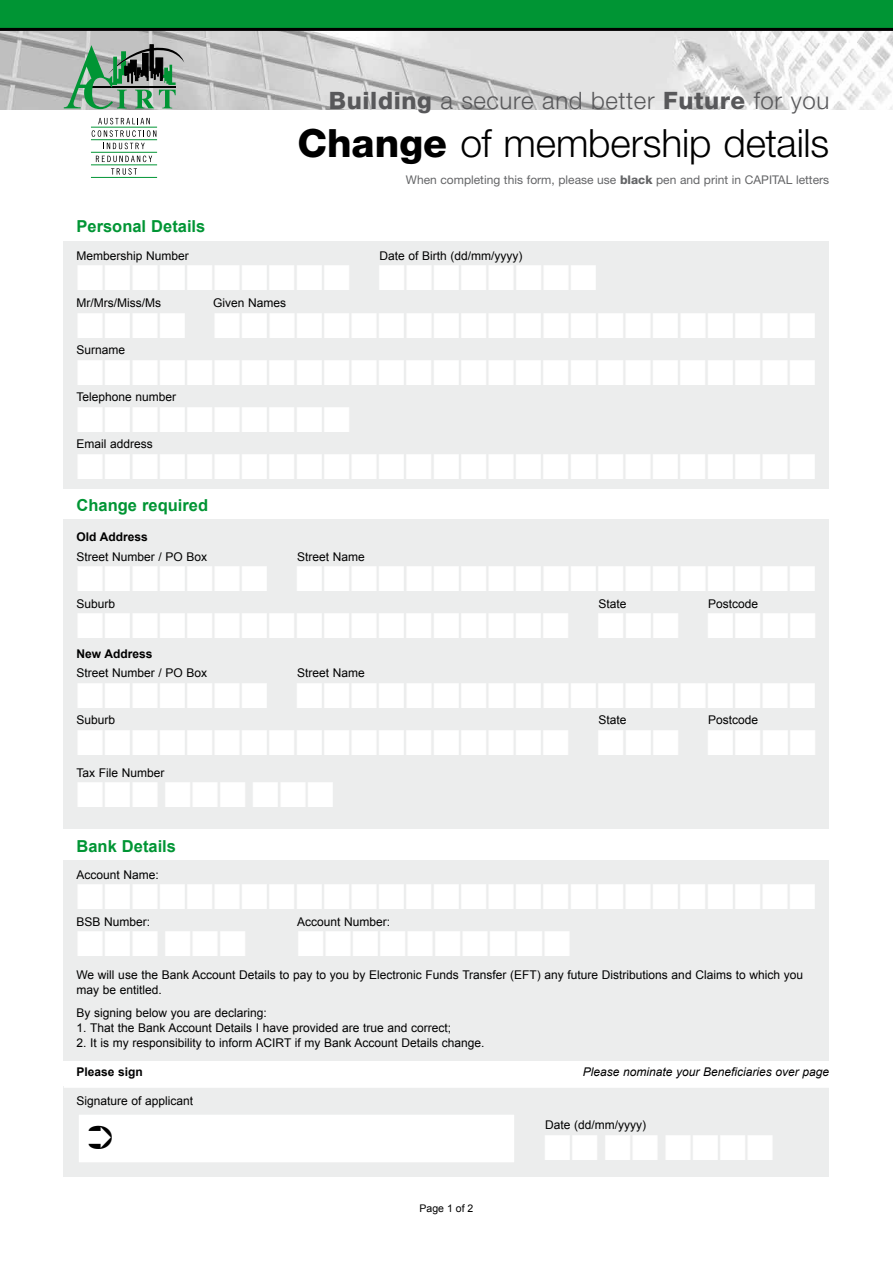
<style>
.page{position:relative;width:893px;height:1263px;background:#fff}
.page>*{position:absolute;margin:0;border:0;box-sizing:border-box;transform-origin:0 0}
.Form_Main_Header{font:300 39px "Helvetica Neue LT Std";letter-spacing:-.005em;color:#000}
.t1{font:300 24px "Helvetica Neue LT Std";letter-spacing:.025em;color:#58585a}
.FORM_Field_Hd_2{font:700 16.5px "Arial";color:#009534}
.FORM_Body_Copy{font:12px/15px "Arial";color:#000}
.FORM_Field_Hd_3{font:12px "Arial";color:#000}
.FORM_Body_Copy-2{font:12px "Helvetica Neue LT Std";color:#646567}
.FORM_Field_Hd_3-2{font:italic 12px "Arial";color:#000}
.FORM_Field_Hd_3-3{font:700 12px "Arial";color:#000}
.FORM_ID_PM{font:10.5px "Arial";color:#000}
.s1{font-weight:800}
</style>
<div class="page">
<img style="left:0;top:31px;width:893px;height:78px">
<div style="left:0;top:0;width:893px;height:30px;background:#009534"></div>
<hr style="left:0;top:28px;width:893px;height:3px;background:#000">
<svg style="left:98px;top:118px;width:52px;height:6px"></svg>
<svg style="left:92px;top:130px;width:64px;height:7px"></svg>
<svg style="left:103px;top:143px;width:42px;height:6px"></svg>
<svg style="left:96px;top:156px;width:56px;height:6px"></svg>
<svg style="left:111px;top:168px;width:26px;height:7px"></svg>
<hr style="left:91px;top:127px;width:66px;height:1px;background:#009534">
<hr style="left:91px;top:139px;width:66px;height:1px;background:#009534">
<hr style="left:91px;top:152px;width:66px;height:1px;background:#009534">
<hr style="left:91px;top:164px;width:66px;height:1px;background:#009534">
<hr style="left:91px;top:177px;width:66px;height:1px;background:#009534">
<svg style="left:64px;top:45px;width:120px;height:64px;background:#7c9b87"></svg>
<div style="left:64px;top:241px;width:765px;height:248px;background:#eceded"></div>
<div style="left:64px;top:519px;width:765px;height:310px;background:#eceded"></div>
<div style="left:64px;top:860px;width:765px;height:200px;background:#eceded"></div>
<div style="left:64px;top:1086px;width:765px;height:90px;background:#eceded"></div>
<hr style="left:64px;top:1085px;width:765px;height:3px;background:#fff">
<div style="left:78px;top:1113px;width:437px;height:50px;background:#fff"></div>
<div style="left:77px;top:1112px;width:439px;height:52px;border:2px solid #eceded"></div>
<h2 class="t1" style="left:329px;top:86px;width:502px"><span class="s1">Building</span> a secure and better <span class="s1">Future</span> for you</h2>
<p class="Form_Main_Header" style="left:297px;top:119px;width:533px"><span class="s1">Change</span> of membership details</p>
<p class="FORM_Body_Copy-2" style="left:406px;top:173px;width:425px">When completing this form, please use <span class="s1">black</span> pen and print in CAPITAL letters</p>
<p class="FORM_Field_Hd_2" style="left:77px;top:216px;width:130px">Personal Details</p>
<p class="FORM_Field_Hd_3" style="left:77px;top:248px;width:114px">Membership Number</p>
<p class="FORM_Field_Hd_3" style="left:380px;top:248px;width:145px">Date of Birth (dd/mm/yyyy)</p>
<p class="FORM_Field_Hd_3" style="left:77px;top:295px;width:86px">Mr/Mrs/Miss/Ms</p>
<p class="FORM_Field_Hd_3" style="left:213px;top:295px;width:75px">Given Names</p>
<p class="FORM_Field_Hd_3" style="left:77px;top:342px;width:50px">Surname</p>
<p class="FORM_Field_Hd_3" style="left:77px;top:389px;width:101px">Telephone number</p>
<p class="FORM_Field_Hd_3" style="left:77px;top:436px;width:78px">Email address</p>
<p class="FORM_Field_Hd_2" style="left:77px;top:494px;width:133px">Change required</p>
<p class="FORM_Field_Hd_3-3" style="left:77px;top:529px;width:73px">Old Address</p>
<p class="FORM_Field_Hd_3" style="left:77px;top:548px;width:132px">Street Number / PO Box</p>
<p class="FORM_Field_Hd_3" style="left:297px;top:548px;width:69px">Street Name</p>
<p class="FORM_Field_Hd_3" style="left:77px;top:595px;width:40px">Suburb</p>
<p class="FORM_Field_Hd_3" style="left:599px;top:595px;width:30px">State</p>
<p class="FORM_Field_Hd_3" style="left:708px;top:595px;width:52px">Postcode</p>
<p class="FORM_Field_Hd_3-3" style="left:77px;top:645px;width:77px">New Address</p>
<p class="FORM_Field_Hd_3" style="left:77px;top:665px;width:132px">Street Number / PO Box</p>
<p class="FORM_Field_Hd_3" style="left:297px;top:665px;width:69px">Street Name</p>
<p class="FORM_Field_Hd_3" style="left:77px;top:712px;width:40px">Suburb</p>
<p class="FORM_Field_Hd_3" style="left:599px;top:712px;width:30px">State</p>
<p class="FORM_Field_Hd_3" style="left:708px;top:712px;width:52px">Postcode</p>
<p class="FORM_Field_Hd_3" style="left:77px;top:765px;width:90px">Tax File Number</p>
<p class="FORM_Field_Hd_2" style="left:77px;top:835px;width:101px">Bank Details</p>
<p class="FORM_Field_Hd_3" style="left:77px;top:866px;width:84px">Account Name:</p>
<p class="FORM_Field_Hd_3" style="left:77px;top:913px;width:75px">BSB Number:</p>
<p class="FORM_Field_Hd_3" style="left:297px;top:913px;width:95px">Account Number:</p>
<p class="FORM_Body_Copy" style="left:77px;top:967px;width:728px">We will use the Bank Account Details to pay to you by Electronic Funds Transfer (EFT) any future Distributions and Claims to which you may be entitled.</p>
<p class="FORM_Body_Copy" style="left:77px;top:1006px;width:192px">By signing below you are declaring:</p>
<p class="FORM_Body_Copy" style="left:77px;top:1021px;width:376px">1. That the Bank Account Details I have provided are true and correct;</p>
<p class="FORM_Body_Copy" style="left:77px;top:1036px;width:410px">2. It is my responsibility to inform ACIRT if my Bank Account Details change.</p>
<p class="FORM_Field_Hd_3-3" style="left:77px;top:1063px;width:68px">Please sign</p>
<p class="FORM_Field_Hd_3-2" style="left:583px;top:1064px;width:248px">Please nominate your Beneficiaries over page</p>
<p class="FORM_Field_Hd_3" style="left:77px;top:1093px;width:118px">Signature of applicant</p>
<p class="FORM_Field_Hd_3" style="left:545px;top:1117px;width:103px">Date (dd/mm/yyyy)</p>
<p class="FORM_ID_PM" style="left:420px;top:1201px;width:55px">Page 1 of 2</p>
</div>
